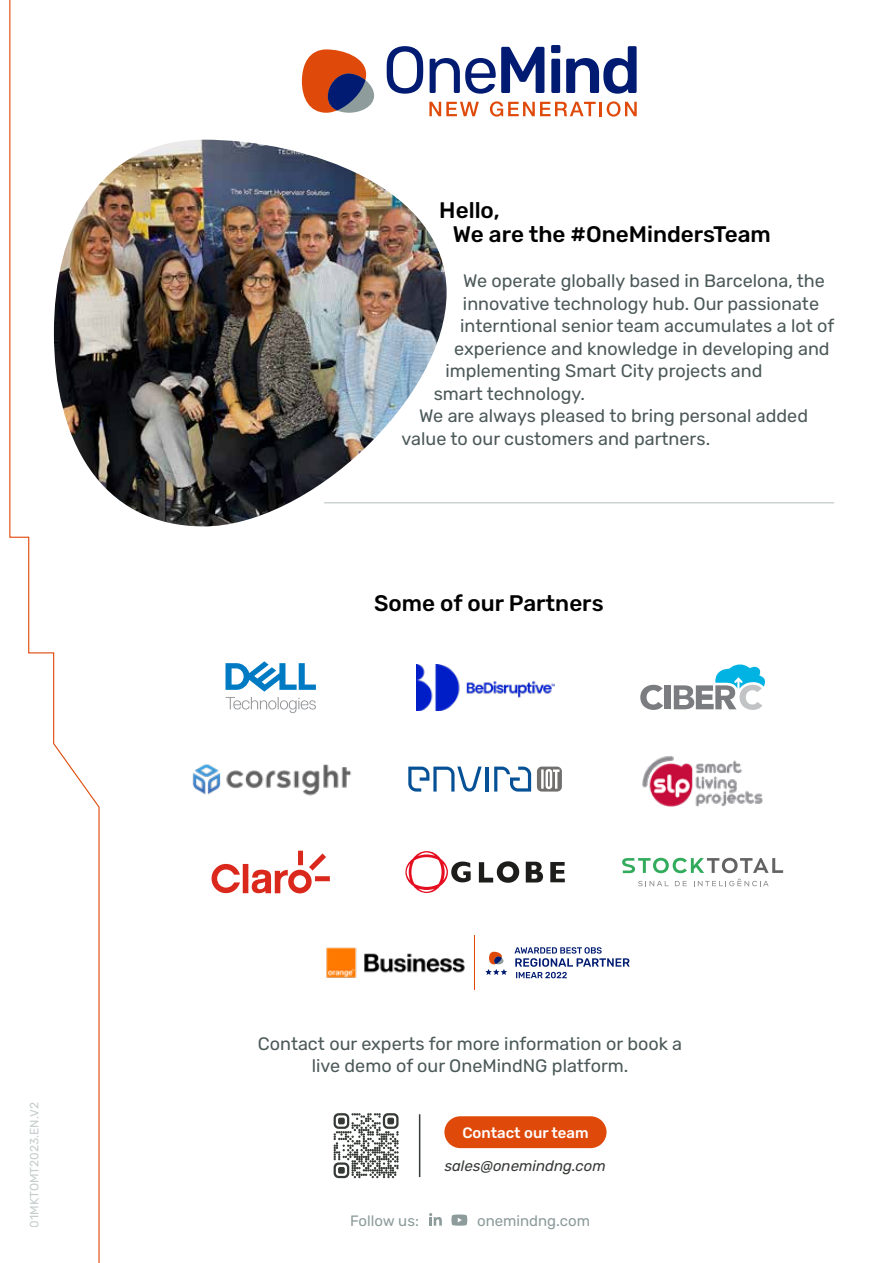
<style>
.page{position:relative;width:893px;height:1263px;background:#fff}
.page>*{position:absolute;margin:0;border:0;box-sizing:border-box;transform-origin:0 0}
.t1{font:500 22.5px/24px "Rubik";color:#000}
.t2{font:18px/22.5px "Rubik";color:#4d5959;text-align:center}
.t3{font:15px "Rubik";color:#8d9b9b}
.t4{font:italic 15px "Rubik";color:#363a36}
.t5{font:500 15px "Rubik";color:#fff}
.t6{font:12px "Rubik";color:#8d9b9b}
</style>
<div class="page">
<img style="left:100px;top:140px;width:347px;height:386px">
<hr style="left:324px;top:502px;width:510px;height:1px;background:#8d9b9b">
<svg style="left:429px;top:102px;width:50px;height:14px"></svg>
<svg style="left:490px;top:101px;width:147px;height:16px"></svg>
<svg style="left:387px;top:46px;width:36px;height:48px"></svg>
<svg style="left:430px;top:47px;width:114px;height:47px"></svg>
<svg style="left:551px;top:45px;width:9px;height:48px"></svg>
<svg style="left:566px;top:46px;width:71px;height:48px"></svg>
<svg style="left:302px;top:49px;width:72px;height:64px"></svg>
<svg style="left:9px;top:0;width:91px;height:1263px"></svg>
<svg style="left:451px;top:1214px;width:16px;height:12px"></svg>
<svg style="left:429px;top:1213px;width:13px;height:13px"></svg>
<svg style="left:334px;top:1113px;width:65px;height:65px"></svg>
<div style="left:338px;top:1118px;width:7px;height:6px;background:#363a36;border-radius:2px"></div>
<div style="left:387px;top:1118px;width:7px;height:6px;background:#363a36;border-radius:2px"></div>
<div style="left:338px;top:1167px;width:7px;height:7px;background:#363a36;border-radius:2px"></div>
<hr style="left:419px;top:1114px;width:1px;height:63px;background:#363a36">
<div style="left:444px;top:1116px;width:163px;height:32px;background:#df4a0a;border-radius:16px"></div>
<img style="left:642px;top:756px;width:121px;height:51px">
<svg style="left:537px;top:766px;width:25px;height:25px"></svg>
<hr style="left:485px;top:767px;width:4px;height:24px;background:#065196">
<svg style="left:494px;top:766px;width:37px;height:25px"></svg>
<svg style="left:408px;top:766px;width:74px;height:25px"></svg>
<img style="left:192px;top:763px;width:160px;height:33px">
<img style="left:416px;top:664px;width:138px;height:46px">
<svg style="left:640px;top:685px;width:23px;height:25px"></svg>
<div style="left:665px;top:685px;width:6px;height:24px;background:#7a7c7f"></div>
<svg style="left:674px;top:664px;width:91px;height:46px"></svg>
<svg style="left:225px;top:661px;width:91px;height:52px"></svg>
<img style="left:326px;top:935px;width:149px;height:43px">
<svg style="left:514px;top:947px;width:116px;height:31px"></svg>
<svg style="left:485px;top:952px;width:22px;height:23px"></svg>
<hr style="left:474px;top:936px;width:1px;height:54px;background:#df4a0a">
<svg style="left:479px;top:861px;width:40px;height:22px"></svg>
<svg style="left:526px;top:862px;width:17px;height:20px"></svg>
<svg style="left:550px;top:862px;width:15px;height:20px"></svg>
<svg style="left:405px;top:851px;width:66px;height:42px"></svg>
<svg style="left:622px;top:858px;width:161px;height:15px"></svg>
<svg style="left:638px;top:881px;width:31px;height:5px"></svg>
<svg style="left:675px;top:881px;width:12px;height:5px"></svg>
<svg style="left:694px;top:879px;width:75px;height:7px"></svg>
<svg style="left:212px;top:851px;width:118px;height:42px"></svg>
<p class="t6" style="left:28px;top:1227px;width:127px;rotate:-90deg">01MKTOMT2023.EN.V2</p>
<p class="t1" style="left:453px;top:199px;width:320px;text-indent:-14px">Hello,<br>We are the #OneMindersTeam</p>
<p class="t2" style="left:463px;top:270px;width:363px">We operate globally based in Barcelona, the</p>
<p class="t2" style="left:463px;top:293px;width:358px">innovative technology hub. Our passionate</p>
<p class="t2" style="left:460px;top:315px;width:375px">interntional senior team accumulates a lot of</p>
<p class="t2" style="left:454px;top:338px;width:377px">experience and knowledge in developing and</p>
<p class="t2" style="left:445px;top:360px;width:319px">implementing Smart City projects and</p>
<p class="t2" style="left:434px;top:383px;width:153px">smart technology.</p>
<p class="t2" style="left:419px;top:405px;width:390px">We are always pleased to bring personal added</p>
<p class="t2" style="left:402px;top:428px;width:310px">value to our customers and partners.</p>
<p class="t1" style="left:374px;top:592px;width:231px">Some of our Partners</p>
<p class="t2" style="left:258px;top:1032px;width:426px">Contact our experts for more information or book a live demo of our OneMindNG platform.</p>
<p class="t5" style="left:462px;top:1124px;width:128px">Contact our team</p>
<p class="t4" style="left:444px;top:1157px;width:163px">sales@onemindng.com</p>
<p class="t3" style="left:350px;top:1212px;width:70px">Follow us:</p>
<p class="t3" style="left:477px;top:1212px;width:114px">onemindng.com</p>
</div>
